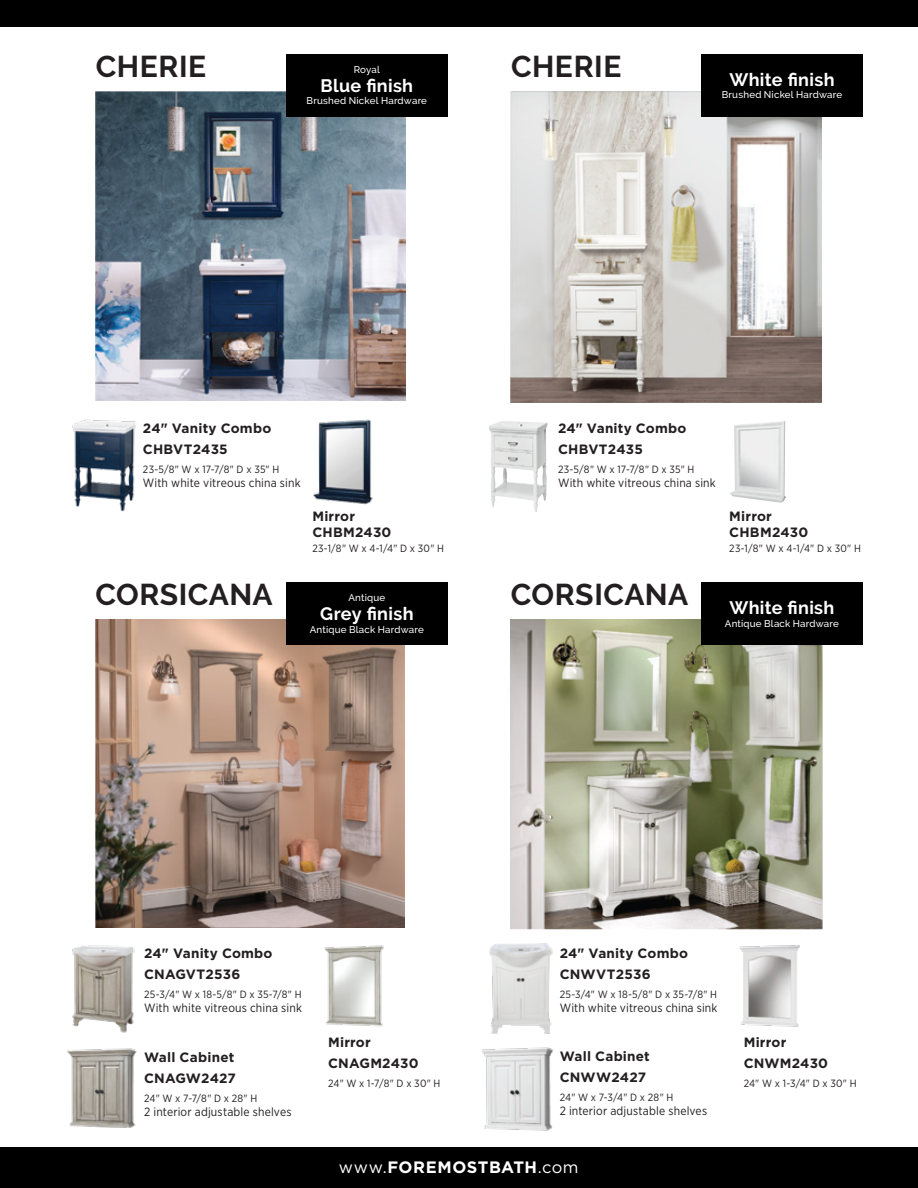
<style>
.page{position:relative;width:918px;height:1188px;background:#fff}
.page>*{position:absolute;margin:0;border:0;box-sizing:border-box;transform-origin:0 0}
.t1{font:700 30px "Raleway";letter-spacing:.015em;color:#231f20}
.t2{font:700 18px "Raleway";letter-spacing:.02em;color:#fff}
.t3{font:700 16.5px "Gotham";letter-spacing:.025em;color:#fff}
.t4{font:700 13.5px/20.7px "Gotham";letter-spacing:.015em;color:#231f20}
.t5{font:12px "Gotham Narrow";letter-spacing:.01em;color:#231f20}
.t6{font:10.5px "Gotham Narrow";letter-spacing:.02em;color:#231f20}
.t7{font:500 9.75px "Raleway";letter-spacing:.02em;color:#fff}
.s1{font-weight:400}
</style>
<div class="page">
<div style="left:0;top:1148px;width:918px;height:40px;background:#000"></div>
<div style="left:0;top:0;width:918px;height:27px;background:#000"></div>
<img style="left:96px;top:91px;width:309px;height:309px">
<div style="left:286px;top:54px;width:162px;height:63px;background:#000"></div>
<img style="left:313px;top:419px;width:60px;height:86px">
<img style="left:72px;top:419px;width:64px;height:93px">
<img style="left:511px;top:91px;width:311px;height:311px">
<div style="left:701px;top:54px;width:162px;height:63px;background:#000"></div>
<img style="left:489px;top:421px;width:58px;height:91px">
<img style="left:730px;top:421px;width:56px;height:82px">
<img style="left:482px;top:1047px;width:71px;height:84px">
<img style="left:739px;top:945px;width:61px;height:82px">
<img style="left:489px;top:943px;width:64px;height:91px">
<img style="left:511px;top:620px;width:312px;height:309px">
<div style="left:701px;top:583px;width:162px;height:62px;background:#000"></div>
<img style="left:72px;top:945px;width:63px;height:85px">
<img style="left:67px;top:1030px;width:70px;height:98px">
<img style="left:96px;top:620px;width:308px;height:308px">
<div style="left:286px;top:583px;width:162px;height:62px;background:#000"></div>
<img style="left:324px;top:945px;width:60px;height:82px">
<h1 class="t1" style="left:96px;top:49px;width:112px">CHERIE</h1>
<p class="t7" style="left:354px;top:64px;width:28px">Royal</p>
<h2 class="t2" style="left:321px;top:75px;width:94px">Blue finish</h2>
<p class="t7" style="left:307px;top:95px;width:122px">Brushed Nickel Hardware</p>
<h1 class="t1" style="left:511px;top:49px;width:112px">CHERIE</h1>
<h2 class="t2" style="left:729px;top:69px;width:107px">White finish</h2>
<p class="t7" style="left:722px;top:89px;width:122px">Brushed Nickel Hardware</p>
<p class="t4" style="left:143px;top:418px;width:130px">24" Vanity Combo<br>CHBVT2435</p>
<p class="t6" style="left:143px;top:463px;width:138px">23-5/8" W x 17-7/8" D x 35" H</p>
<p class="t5" style="left:143px;top:475px;width:159px">With white vitreous china sink</p>
<p class="t4" style="left:312px;top:508px;width:81px;line-height:16.2px">Mirror<br>CHBM2430</p>
<p class="t6" style="left:312px;top:542px;width:133px">23-1/8" W x 4-1/4" D x 30" H</p>
<h1 class="t1" style="left:95px;top:578px;width:179px">CORSICANA</h1>
<p class="t7" style="left:348px;top:592px;width:38px">Antique</p>
<h2 class="t2" style="left:320px;top:603px;width:95px">Grey finish</h2>
<p class="t7" style="left:310px;top:624px;width:116px">Antique Black Hardware</p>
<p class="t4" style="left:558px;top:418px;width:130px">24" Vanity Combo<br>CHBVT2435</p>
<p class="t6" style="left:558px;top:463px;width:138px">23-5/8" W x 17-7/8" D x 35" H</p>
<p class="t5" style="left:558px;top:475px;width:159px">With white vitreous china sink</p>
<p class="t4" style="left:729px;top:508px;width:81px;line-height:16.2px">Mirror<br>CHBM2430</p>
<p class="t6" style="left:729px;top:542px;width:133px">23-1/8" W x 4-1/4" D x 30" H</p>
<h1 class="t1" style="left:511px;top:578px;width:179px">CORSICANA</h1>
<h2 class="t2" style="left:729px;top:597px;width:107px">White finish</h2>
<p class="t7" style="left:725px;top:618px;width:116px">Antique Black Hardware</p>
<p class="t4" style="left:144px;top:943px;width:130px">24" Vanity Combo<br>CNAGVT2536</p>
<p class="t6" style="left:144px;top:988px;width:159px">25-3/4" W x 18-5/8" D x 35-7/8" H</p>
<p class="t5" style="left:144px;top:1000px;width:159px">With white vitreous china sink</p>
<p class="t4" style="left:144px;top:1047px;width:93px">Wall Cabinet<br>CNAGW2427</p>
<p class="t6" style="left:144px;top:1092px;width:115px">24" W x 7-7/8" D x 28" H</p>
<p class="t5" style="left:144px;top:1104px;width:149px">2 interior adjustable shelves</p>
<p class="t4" style="left:328px;top:1032px;width:92px">Mirror<br>CNAGM2430</p>
<p class="t6" style="left:328px;top:1077px;width:114px">24" W x 1-7/8" D x 30" H</p>
<p class="t4" style="left:560px;top:943px;width:130px">24" Vanity Combo<br>CNWVT2536</p>
<p class="t6" style="left:560px;top:988px;width:159px">25-3/4" W x 18-5/8" D x 35-7/8" H</p>
<p class="t5" style="left:560px;top:1000px;width:159px">With white vitreous china sink</p>
<p class="t4" style="left:560px;top:1046px;width:92px">Wall Cabinet<br>CNWW2427</p>
<p class="t6" style="left:560px;top:1091px;width:115px">24" W x 7-3/4" D x 28" H</p>
<p class="t5" style="left:560px;top:1103px;width:149px">2 interior adjustable shelves</p>
<p class="t4" style="left:744px;top:1032px;width:86px">Mirror<br>CNWM2430</p>
<p class="t6" style="left:744px;top:1077px;width:114px">24" W x 1-3/4" D x 30" H</p>
<h3 class="t3" style="left:339px;top:1156px;width:241px"><span class="s1">www.</span>FOREMOSTBATH<span class="s1">.com</span></h3>
</div>
